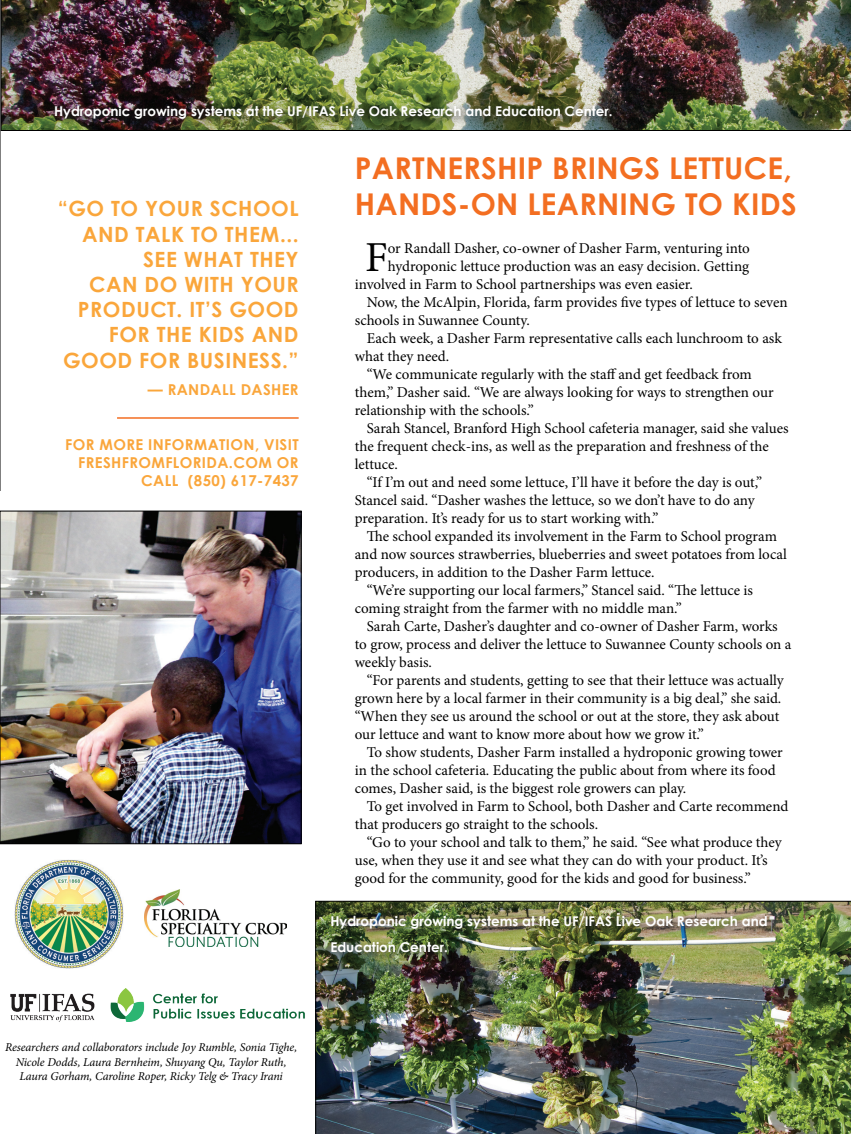
<style>
.page{position:relative;width:851px;height:1134px;background:#fff}
.page>*{position:absolute;margin:0;border:0;box-sizing:border-box;transform-origin:0 0}
.t1{font:42.75px "Minion Pro";color:#000}
.t2{font:700 30px "Century Gothic";letter-spacing:.01em;color:#f36e21}
.t3{font:700 21px/25.2px "Century Gothic";letter-spacing:.025em;color:#faa63b;text-align:right}
.t4{font:15px "Minion Pro";letter-spacing:-.005em;color:#000}
.t5{font:700 15px/18px "Century Gothic";letter-spacing:.025em;color:#faa63b;text-align:right}
.t6{font:700 13.5px "Century Gothic";color:#fff}
.t7{font:italic 12px/14.4px "Minion Pro";letter-spacing:-.01em;color:#000;text-align:center}
</style>
<div class="page">
<svg style="left:0;top:0;width:1px;height:491px"></svg>
<img style="left:11px;top:989px;width:294px;height:33px">
<img style="left:14px;top:859px;width:110px;height:110px">
<img style="left:2px;top:513px;width:297px;height:329px">
<div style="left:0;top:511px;width:301px;height:333px;border:1px solid #000"></div>
<img style="left:315px;top:901px;width:535px;height:233px">
<img style="left:1px;top:0;width:849px;height:131px">
<img style="left:144px;top:889px;width:142px;height:58px">
<div style="left:50px;top:101px;width:572px;height:28px;background:#231f20;opacity:.85"></div>
<div style="left:326px;top:911px;width:451px;height:52px;background:#231f20;opacity:.85"></div>
<hr style="left:117px;top:417px;width:181px;height:2px;background:#f36e21">
<p class="t6" style="left:54px;top:102px;width:262px">HYDROPONIC GROWING SYSTEMS AT THE UF/IFAS</p>
<p class="t6" style="left:339px;top:102px;width:274px">LIVE OAK RESEARCH AND EDUCATION CENTER.</p>
<h2 class="t2" style="left:355px;top:149px;width:438px">PARTNERSH IP BRINGS LETTUCE,</h2>
<h3 class="t3" style="left:58px;top:196px;width:242px">“GO TO YOUR SCHOOL</h3>
<h2 class="t2" style="left:355px;top:185px;width:443px">HANDS-ON LEARNING TO KIDS</h2>
<h3 class="t3" style="left:63px;top:221px;width:237px">AND TALK TO TH EM...<br>SEE WHAT TH EY<br>CAN DO WITH YOUR<br>PRODUCT. IT’S GOOD<br>FOR TH E KIDS AND<br>GOOD FOR BUSINESS.”</h3>
<p class="t5" style="left:148px;top:380px;width:152px">— RANDALL DASH ER</p>
<h1 class="t1" style="left:365px;top:228px;width:24px">F</h1>
<p class="t4" style="left:387px;top:238px;width:364px">or Randall Dasher, co-owner of Dasher Farm, venturing into</p>
<p class="t4" style="left:387px;top:256px;width:363px">hydroponic lettuce production was an easy decision. Getting</p>
<p class="t4" style="left:355px;top:274px;width:339px">involved in Farm to School partnerships was even easier.</p>
<p class="t4" style="left:367px;top:292px;width:422px">Now, the McAlpin, Florida, farm provides five types of lettuce to seven</p>
<p class="t4" style="left:355px;top:310px;width:176px">schools in Suwannee County.</p>
<p class="t4" style="left:367px;top:328px;width:416px">Each week, a Dasher Farm representative calls each lunchroom to ask</p>
<p class="t4" style="left:355px;top:346px;width:96px">what they need.</p>
<p class="t4" style="left:367px;top:364px;width:386px">“We communicate regularly with the staff and get feedback from</p>
<p class="t4" style="left:355px;top:382px;width:420px">them,” Dasher said. “We are always looking for ways to strengthen our</p>
<p class="t4" style="left:355px;top:400px;width:181px">relationship with the schools.”</p>
<p class="t4" style="left:367px;top:418px;width:423px">Sarah Stancel, Branford High School cafeteria manager, said she values</p>
<p class="t4" style="left:355px;top:436px;width:415px">the frequent check-ins, as well as the preparation and freshness of the</p>
<p class="t4" style="left:355px;top:454px;width:45px">lettuce.</p>
<p class="t4" style="left:367px;top:472px;width:397px">“If I’m out and need some lettuce, I’ll have it before the day is out,”</p>
<p class="t4" style="left:355px;top:490px;width:401px">Stancel said. “Dasher washes the lettuce, so we don’t have to do any</p>
<p class="t4" style="left:355px;top:508px;width:305px">preparation. It’s ready for us to start working with.”</p>
<p class="t4" style="left:367px;top:526px;width:411px">The school expanded its involvement in the Farm to School program</p>
<p class="t4" style="left:355px;top:544px;width:433px">and now sources strawberries, blueberries and sweet potatoes from local</p>
<p class="t4" style="left:355px;top:562px;width:301px">producers, in addition to the Dasher Farm lettuce.</p>
<p class="t4" style="left:367px;top:580px;width:388px">“We’re supporting our local farmers,” Stancel said. “The lettuce is</p>
<p class="t4" style="left:355px;top:598px;width:328px">coming straight from the farmer with no middle man.”</p>
<p class="t4" style="left:367px;top:616px;width:412px">Sarah Carte, Dasher’s daughter and co-owner of Dasher Farm, works</p>
<p class="t4" style="left:355px;top:634px;width:438px">to grow, process and deliver the lettuce to Suwannee County schools on a</p>
<p class="t4" style="left:355px;top:652px;width:79px">weekly basis.</p>
<p class="t4" style="left:367px;top:670px;width:418px">“For parents and students, getting to see that their lettuce was actually</p>
<p class="t4" style="left:355px;top:688px;width:428px">grown here by a local farmer in their community is a big deal,” she said.</p>
<p class="t4" style="left:355px;top:706px;width:426px">“When they see us around the school or out at the store, they ask about</p>
<p class="t4" style="left:355px;top:724px;width:350px">our lettuce and want to know more about how we grow it.”</p>
<p class="t4" style="left:367px;top:742px;width:417px">To show students, Dasher Farm installed a hydroponic growing tower</p>
<p class="t4" style="left:355px;top:760px;width:422px">in the school cafeteria. Educating the public about from where its food</p>
<p class="t4" style="left:355px;top:778px;width:333px">comes, Dasher said, is the biggest role growers can play.</p>
<p class="t4" style="left:367px;top:796px;width:423px">To get involved in Farm to School, both Dasher and Carte recommend</p>
<p class="t4" style="left:355px;top:814px;width:245px">that producers go straight to the schools.</p>
<p class="t4" style="left:367px;top:832px;width:416px">“Go to your school and talk to them,” he said. “See what produce they</p>
<p class="t4" style="left:355px;top:850px;width:414px">use, when they use it and see what they can do with your product. It’s</p>
<p class="t4" style="left:355px;top:868px;width:397px">good for the community, good for the kids and good for business.”</p>
<p class="t5" style="left:65px;top:435px;width:235px">FOR MORE INFORMATION, VISIT<br>FRESH FROMFLORIDA.COM OR<br>CALL (850) 617-7437</p>
<p class="t6" style="left:330px;top:913px;width:262px">HYDROPONIC GROWING SYSTEMS AT THE UF/IFAS</p>
<p class="t6" style="left:616px;top:913px;width:153px">LIVE OAK RESEARCH AND</p>
<p class="t6" style="left:330px;top:938px;width:119px">EDUCATION CENTER.</p>
<p class="t7" style="left:5px;top:1040px;width:294px">Researchers and collaborators include Joy Rumble, Sonia Tighe,<br>Nicole Dodds, Laura Bernheim, Shuyang Qu, Taylor Ruth,<br>Laura Gorham, Caroline Roper, Ricky Telg &amp; Tracy Irani</p>
</div>
